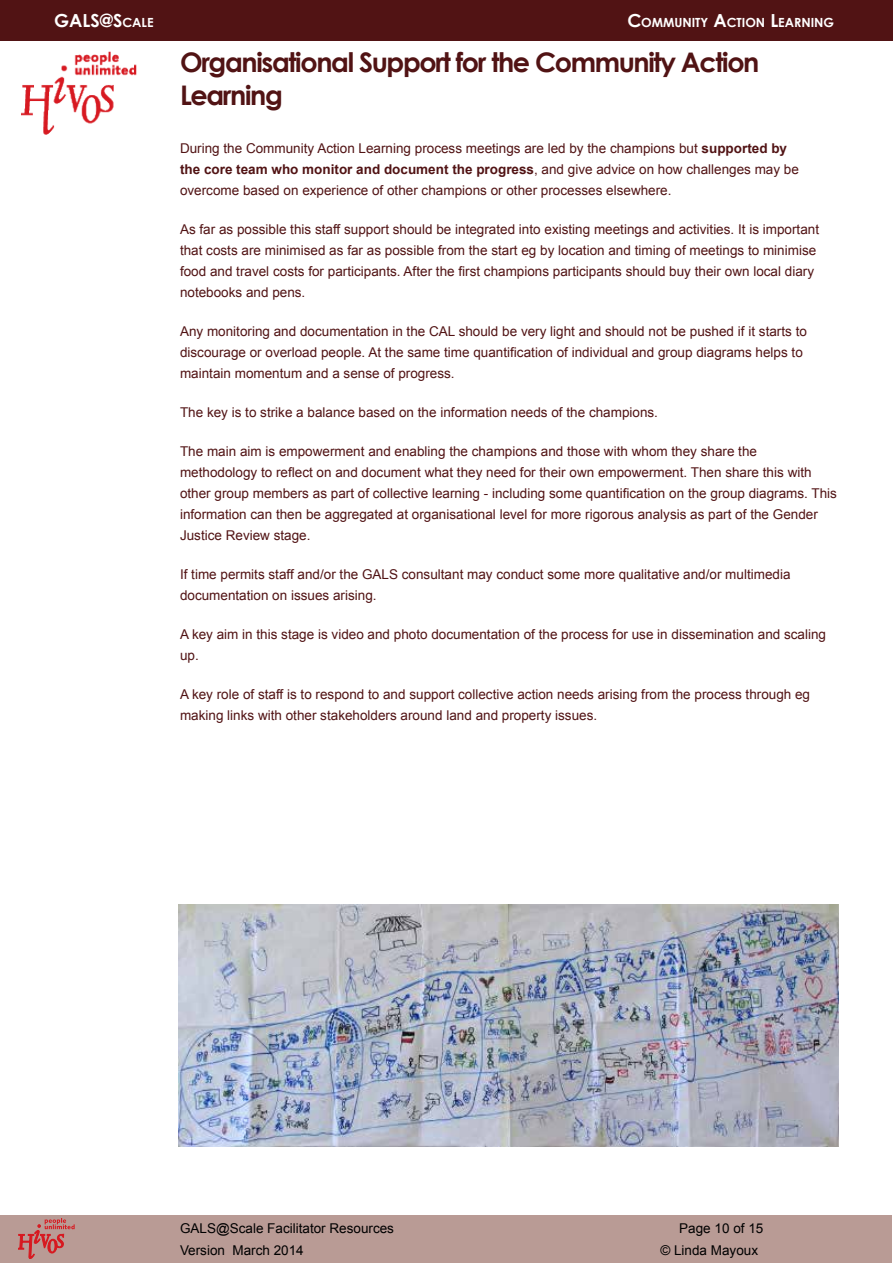
<style>
.page{position:relative;width:893px;height:1263px;background:#fff}
.page>*{position:absolute;margin:0;border:0;box-sizing:border-box;transform-origin:0 0}
.t1{font:700 27px/32.4px "Century Gothic";letter-spacing:-.05em;color:#511314}
.t2{font:700 18px "Century Gothic";color:#fff}
.t3{font:13.5px/21px "Arial";color:#511314}
.t4{font:13.5px "Arial";color:#000}
.t5{font:700 12.6px "Century Gothic";color:#fff}
.s1{font-size:12.6px}
.s2{font-size:18px}
.s3{font-weight:700}
</style>
<div class="page">
<div style="left:0;top:1215px;width:891px;height:48px;background:#b99b95"></div>
<div style="left:0;top:0;width:893px;height:40px;background:#511314"></div>
<svg style="left:18px;top:1218px;width:57px;height:41px"></svg>
<img style="left:22px;top:52px;width:115px;height:82px">
<img style="left:178px;top:905px;width:661px;height:241px">
<h2 class="t2" style="left:54px;top:7px;width:101px">GALS@S<span class="s1">CAL E</span></h2>
<p class="t5" style="left:627px;top:13px;width:207px"><span class="s2">C</span>OMMUNITY <span class="s2">A</span>CTION <span class="s2">L</span>EARNING</p>
<h1 class="t1" style="left:180px;top:45px;width:581px">Organisational Support for the Community Action<br>Learning</h1>
<p class="t3" style="left:180px;top:137px;width:620px">During the Community Action Learning process meetings are led by the champions but <span class="s3">supported by the core team who monitor and document the progress</span>, and give advice on how challenges may be overcome based on experience of other champions or other processes elsewhere.</p>
<p class="t3" style="left:180px;top:218px;width:641px">As far as possible this staff support should be integrated into existing meetings and activities. It is important that costs are minimised as far as possible from the start eg by location and timing of meetings to minimise food and travel costs for participants. After the first champions participants should buy their own local diary notebooks and pens.</p>
<p class="t3" style="left:180px;top:320px;width:628px">Any monitoring and documentation in the CAL should be very light and should not be pushed if it starts to discourage or overload people. At the same time quantification of individual and group diagrams helps to maintain momentum and a sense of progress.</p>
<p class="t3" style="left:180px;top:401px;width:479px">The key is to strike a balance based on the information needs of the champions.</p>
<p class="t3" style="left:180px;top:440px;width:659px">The main aim is empowerment and enabling the champions and those with whom they share the methodology to reflect on and document what they need for their own empowerment. Then share this with other group members as part of collective learning - including some quantification on the group diagrams. This information can then be aggregated at organisational level for more rigorous analysis as part of the Gender Justice Review stage.</p>
<p class="t3" style="left:180px;top:563px;width:612px">If time permits staff and/or the GALS consultant may conduct some more qualitative and/or multimedia documentation on issues arising.</p>
<p class="t3" style="left:180px;top:623px;width:648px">A key aim in this stage is video and photo documentation of the process for use in dissemination and scaling up.</p>
<p class="t3" style="left:180px;top:683px;width:632px">A key role of staff is to respond to and support collective action needs arising from the process through eg making links with other stakeholders around land and property issues.</p>
<p class="t4" style="left:180px;top:1219px;width:216px">GALS@Scale Facilitator Resources</p>
<p class="t4" style="left:679px;top:1219px;width:86px">Page 10 of 15</p>
<p class="t4" style="left:180px;top:1240px;width:125px">Version March 2014</p>
<p class="t4" style="left:660px;top:1240px;width:99px">© Linda Mayoux</p>
</div>
